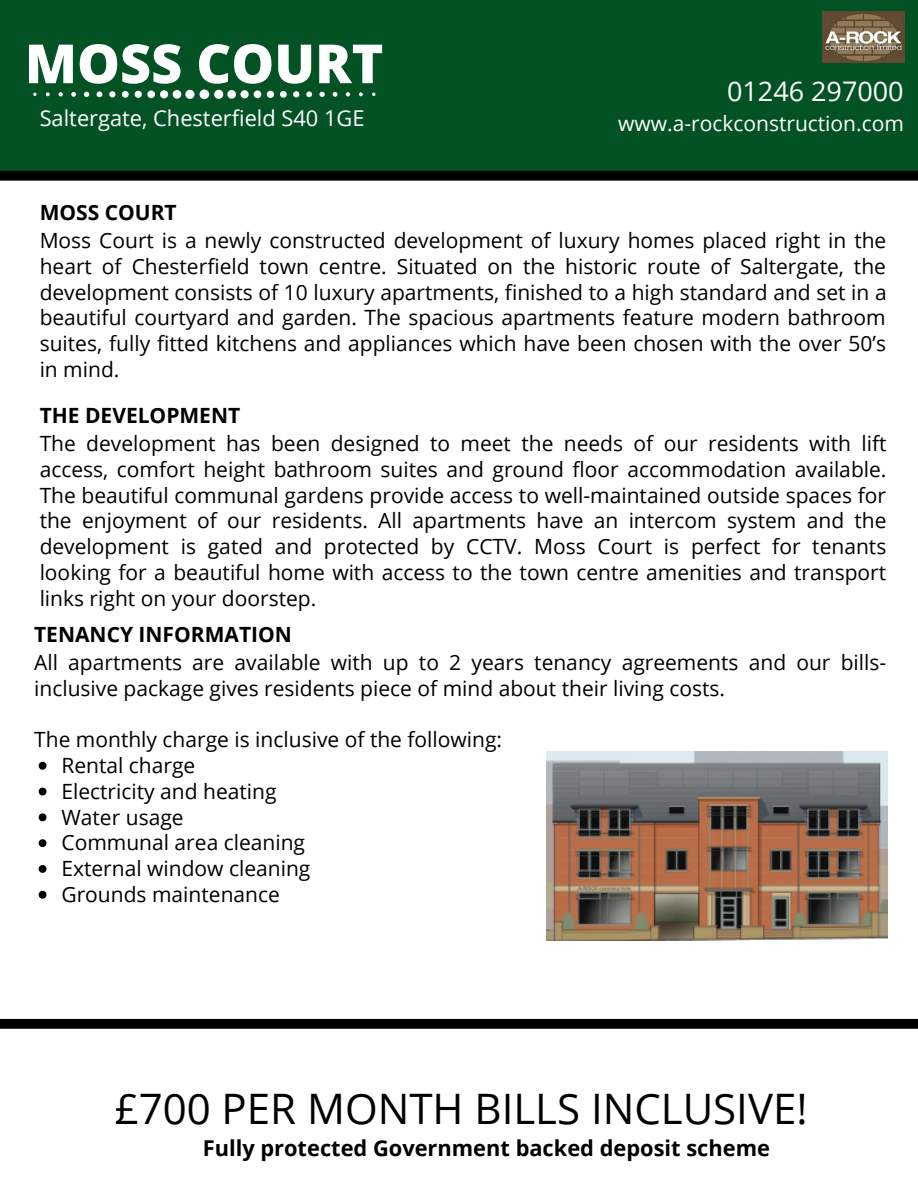
<style>
.page{position:relative;width:918px;height:1188px;background:#fff}
.page>*{position:absolute;margin:0;border:0;box-sizing:border-box;transform-origin:0 0}
.t1{font:800 54px "Open Sans";color:#fff}
.t2{font:42px "Open Sans";color:#000}
.t3{font:27px "Open Sans";color:#fff}
.t4{font:700 21.75px "Open Sans";color:#000}
.t5{font:21.75px "Open Sans";color:#fff}
.t6{font:21px/25.8px "Open Sans";color:#000}
.t7{font:700 21px "Open Sans";color:#000}
.t8{font:21px "Open Sans";color:#fff}
</style>
<div class="page">
<div style="left:0;top:0;width:918px;height:175px;background:#025224"></div>
<img style="left:822px;top:12px;width:82px;height:50px">
<svg style="left:39px;top:762px;width:8px;height:8px"></svg>
<svg style="left:39px;top:788px;width:8px;height:7px"></svg>
<svg style="left:39px;top:813px;width:8px;height:8px"></svg>
<svg style="left:39px;top:839px;width:8px;height:8px"></svg>
<svg style="left:39px;top:865px;width:8px;height:8px"></svg>
<svg style="left:39px;top:891px;width:8px;height:8px"></svg>
<svg style="left:33px;top:90px;width:342px;height:9px"></svg>
<img style="left:546px;top:752px;width:341px;height:189px">
<svg style="left:0;top:171px;width:918px;height:10px;background:#090909"></svg>
<svg style="left:0;top:1019px;width:918px;height:10px;background:#060606"></svg>
<h1 class="t1" style="left:25px;top:26px;width:360px">MOSS COURT</h1>
<p class="t5" style="left:40px;top:103px;width:326px">Saltergate, Chesterfield S40 1GE</p>
<p class="t3" style="left:727px;top:72px;width:178px">01246 297000</p>
<p class="t8" style="left:618px;top:109px;width:287px">www.a-rockconstruction.com</p>
<p class="t7" style="left:40px;top:197px;width:139px">MOSS COURT</p>
<p class="t6" style="left:40px;top:227px;width:849px;text-align:justify">Moss Court is a newly constructed development of luxury homes placed right in the heart of Chesterfield town centre. Situated on the historic route of Saltergate, the development consists of 10 luxury apartments, finished to a high standard and set in a beautiful courtyard and garden. The spacious apartments feature modern bathroom suites, fully fitted kitchens and appliances which have been chosen with the over 50’s in mind.</p>
<p class="t7" style="left:40px;top:400px;width:202px">THE DEVELOPMENT</p>
<p class="t6" style="left:40px;top:430px;width:848px;text-align:justify">The development has been designed to meet the needs of our residents with lift access, comfort height bathroom suites and ground floor accommodation available.<br>The beautiful communal gardens provide access to well-maintained outside spaces for the enjoyment of our residents. All apartments have an intercom system and the development is gated and protected by CCTV. Moss Court is perfect for tenants looking for a beautiful home with access to the town centre amenities and transport links right on your doorstep.</p>
<p class="t7" style="left:34px;top:619px;width:259px">TENANCY INFORMATION</p>
<p class="t6" style="left:34px;top:649px;width:854px">All apartments are available with up to 2 years tenancy agreements and our bills&shy;inclusive package gives residents piece of mind about their living costs.</p>
<p class="t6" style="left:34px;top:726px;width:470px">The monthly charge is inclusive of the following:</p>
<p class="t6" style="left:61px;top:752px;width:250px">Rental charge<br>Electricity and heating<br>Water usage<br>Communal area cleaning<br>External window cleaning<br>Grounds maintenance</p>
<h2 class="t2" style="left:115px;top:1079px;width:694px">£700 PER MONTH BILLS INCLUSIVE!</h2>
<p class="t4" style="left:203px;top:1132px;width:569px">Fully protected Government backed deposit scheme</p>
</div>
